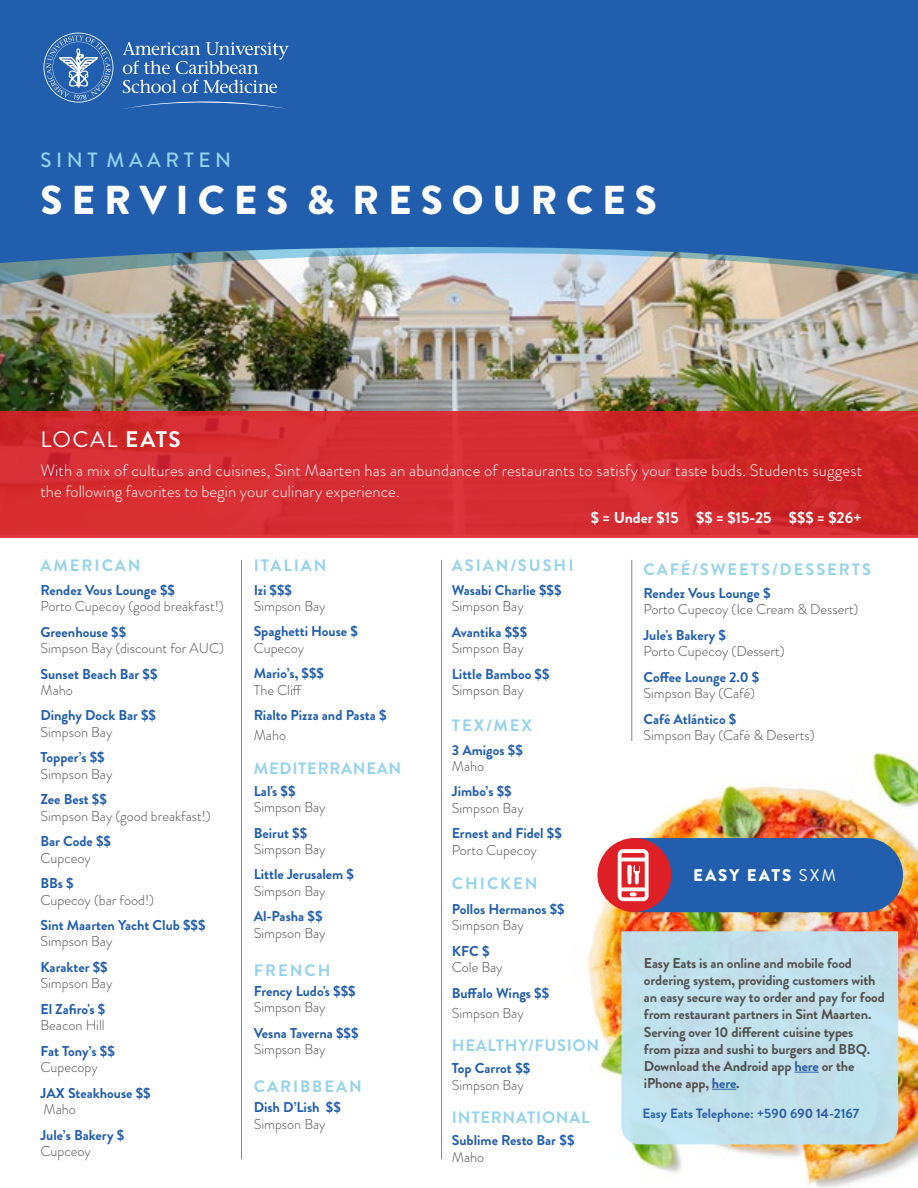
<style>
.page{position:relative;width:918px;height:1188px;background:#fff}
.page>*{position:absolute;margin:0;border:0;box-sizing:border-box;transform-origin:0 0}
.t1{font:900 40.35px "Brandon Grotesque";color:#fff}
.t2{font:22.5px "Brandon Grotesque";letter-spacing:.065em;color:#fff}
.t3{font:500 20.7px "Brandon Grotesque";color:#94d3eb}
.t4{font:900 16.8px "Brandon Grotesque";letter-spacing:.12em;color:#fff}
.t5{font:300 16.5px/21px "Brandon Grotesque";letter-spacing:.01em;color:#fff}
.t6{font:700 16.5px "Brandon Grotesque";letter-spacing:.12em;color:#94d3eb}
.t7{font:700 16.5px "Brandon Grotesque";letter-spacing:.045em;color:#94d3eb}
.t8{font:700 15.75px "Brandon Grotesque";color:#fff}
.t9{font:700 14.25px "Brandon Grotesque";color:#215ead}
.t10{font:300 14.25px "Brandon Grotesque";color:#4d4d4f}
.t11{font:700 14.25px/17.1px "Brandon Grotesque";letter-spacing:-.01em;color:#4d4d4f}
.t12{font:700 13.5px "Brandon Grotesque";color:#215ead}
.s1{font-weight:700}
.s2{font-weight:400}
.s3{color:#215ead}
</style>
<div class="page">
<img style="left:587px;top:729px;width:331px;height:459px">
<img style="left:0;top:0;width:918px;height:411px">
<svg style="left:123px;top:42px;width:166px;height:67px;background:#4275b9"></svg>
<svg style="left:43px;top:33px;width:70px;height:70px;background:#4a7bbc"></svg>
<svg style="left:0;top:411px;width:918px;height:127px;background:#d32b2f"></svg>
<svg style="left:621px;top:931px;width:277px;height:213px;background:#c0e0ea"></svg>
<svg style="left:794px;top:1072px;width:25px;height:1px"></svg>
<svg style="left:712px;top:1089px;width:24px;height:1px"></svg>
<hr style="left:241px;top:560px;width:1px;height:599px;background:#878a8c">
<hr style="left:441px;top:560px;width:1px;height:599px;background:#878a8c">
<hr style="left:632px;top:560px;width:1px;height:181px;background:#878a8c">
<div style="left:599px;top:838px;width:304px;height:74px;background:#215ead;border-radius:37px"></div>
<div style="left:597px;top:838px;width:74px;height:74px;background:#de1f26;border-radius:50%"></div>
<svg style="left:618px;top:849px;width:31px;height:52px"></svg>
<h3 class="t3" style="left:40px;top:146px;width:192px">S I N T M A A R T E N</h3>
<h1 class="t1" style="left:40px;top:171px;width:618px">S E R V I C E S &amp; R E S O U R C E S</h1>
<h2 class="t2" style="left:41px;top:424px;width:142px">LOCAL <span class="s1">EATS</span></h2>
<p class="t5" style="left:40px;top:460px;width:823px">With a mix of cultures and cuisines, Sint Maarten has an abundance of restaurants to satisfy your taste buds. Students suggest the following favorites to begin your culinary experience.</p>
<p class="t6" style="left:41px;top:554px;width:102px">AMERICAN</p>
<p class="t9" style="left:40px;top:580px;width:136px">Rendez Vous Lounge $$</p>
<p class="t10" style="left:40px;top:597px;width:185px">Porto Cupecoy (good breakfast!)</p>
<p class="t9" style="left:40px;top:622px;width:87px">Greenhouse $$</p>
<p class="t10" style="left:40px;top:638px;width:185px">Simpson Bay (discount for AUC)</p>
<p class="t9" style="left:40px;top:664px;width:119px">Sunset Beach Bar $$</p>
<p class="t10" style="left:40px;top:680px;width:34px">Maho</p>
<p class="t9" style="left:40px;top:706px;width:117px">Dinghy Dock Bar $$</p>
<p class="t10" style="left:40px;top:722px;width:73px">Simpson Bay</p>
<p class="t9" style="left:40px;top:747px;width:66px">Topper’s $$</p>
<p class="t10" style="left:40px;top:764px;width:73px">Simpson Bay</p>
<p class="t9" style="left:40px;top:789px;width:68px">Zee Best $$</p>
<p class="t10" style="left:40px;top:806px;width:172px">Simpson Bay (good breakfast!)</p>
<p class="t9" style="left:40px;top:831px;width:72px">Bar Code $$</p>
<p class="t10" style="left:40px;top:848px;width:52px">Cupceoy</p>
<p class="t9" style="left:40px;top:873px;width:35px">BBs $</p>
<p class="t10" style="left:40px;top:890px;width:115px">Cupecoy (bar food!)</p>
<p class="t9" style="left:40px;top:915px;width:167px">Sint Maarten Yacht Club $$$</p>
<p class="t10" style="left:40px;top:932px;width:73px">Simpson Bay</p>
<p class="t9" style="left:40px;top:957px;width:69px">Karakter $$</p>
<p class="t10" style="left:40px;top:974px;width:73px">Simpson Bay</p>
<p class="t9" style="left:40px;top:999px;width:66px">El Zafiro's $</p>
<p class="t10" style="left:40px;top:1016px;width:66px">Beacon Hill</p>
<p class="t9" style="left:40px;top:1041px;width:76px">Fat Tony’s $$</p>
<p class="t10" style="left:40px;top:1058px;width:59px">Cupecopy</p>
<p class="t9" style="left:40px;top:1083px;width:112px">JAX Steakhouse $$</p>
<p class="t10" style="left:44px;top:1099px;width:34px">Maho</p>
<p class="t9" style="left:40px;top:1125px;width:85px">Jule’s Bakery $</p>
<p class="t10" style="left:40px;top:1141px;width:52px">Cupceoy</p>
<p class="t6" style="left:254px;top:554px;width:74px">ITALIAN</p>
<p class="t9" style="left:254px;top:580px;width:40px">Izi $$$</p>
<p class="t10" style="left:254px;top:597px;width:73px">Simpson Bay</p>
<p class="t9" style="left:254px;top:622px;width:106px">Spaghetti House $</p>
<p class="t10" style="left:254px;top:638px;width:52px">Cupecoy</p>
<p class="t9" style="left:254px;top:663px;width:72px">Mario’s, $$$</p>
<p class="t10" style="left:254px;top:680px;width:50px">The Cliff</p>
<p class="t9" style="left:254px;top:705px;width:134px">Rialto Pizza and Pasta $</p>
<p class="t10" style="left:254px;top:725px;width:34px">Maho</p>
<p class="t7" style="left:254px;top:757px;width:149px">MEDITERRANEAN</p>
<p class="t9" style="left:254px;top:781px;width:43px">Lal's $$</p>
<p class="t10" style="left:254px;top:797px;width:73px">Simpson Bay</p>
<p class="t9" style="left:254px;top:823px;width:55px">Beirut $$</p>
<p class="t10" style="left:254px;top:839px;width:73px">Simpson Bay</p>
<p class="t9" style="left:254px;top:865px;width:102px">Little Jerusalem $</p>
<p class="t10" style="left:254px;top:881px;width:73px">Simpson Bay</p>
<p class="t9" style="left:254px;top:906px;width:70px">Al-Pasha $$</p>
<p class="t10" style="left:254px;top:923px;width:73px">Simpson Bay</p>
<p class="t6" style="left:254px;top:958px;width:78px">FRENCH</p>
<p class="t9" style="left:254px;top:981px;width:103px">Frency Ludo's $$$</p>
<p class="t10" style="left:254px;top:998px;width:73px">Simpson Bay</p>
<p class="t9" style="left:254px;top:1023px;width:106px">Vesna Taverna $$$</p>
<p class="t10" style="left:254px;top:1040px;width:73px">Simpson Bay</p>
<p class="t6" style="left:254px;top:1075px;width:109px">CARIBBEAN</p>
<p class="t9" style="left:254px;top:1097px;width:89px">Dish D’Lish $$</p>
<p class="t10" style="left:254px;top:1114px;width:73px">Simpson Bay</p>
<p class="t6" style="left:452px;top:554px;width:123px">ASIAN/SUSHI</p>
<p class="t9" style="left:452px;top:580px;width:111px">Wasabi Charlie $$$</p>
<p class="t10" style="left:452px;top:597px;width:73px">Simpson Bay</p>
<p class="t9" style="left:452px;top:622px;width:77px">Avantika $$$</p>
<p class="t10" style="left:452px;top:638px;width:73px">Simpson Bay</p>
<p class="t9" style="left:452px;top:664px;width:99px">Little Bamboo $$</p>
<p class="t10" style="left:452px;top:680px;width:73px">Simpson Bay</p>
<p class="t6" style="left:452px;top:714px;width:82px">TEX/MEX</p>
<p class="t9" style="left:452px;top:740px;width:73px">3 Amigos $$</p>
<p class="t10" style="left:452px;top:756px;width:34px">Maho</p>
<p class="t9" style="left:452px;top:782px;width:61px">Jimbo’s $$</p>
<p class="t10" style="left:452px;top:798px;width:73px">Simpson Bay</p>
<p class="t9" style="left:452px;top:824px;width:112px">Ernest and Fidel $$</p>
<p class="t10" style="left:452px;top:840px;width:86px">Porto Cupecoy</p>
<p class="t6" style="left:452px;top:872px;width:87px">CHICKEN</p>
<p class="t8" style="left:591px;top:507px;width:273px">$ = Under $15 $$ = $15-25 $$$ = $26+</p>
<p class="t6" style="left:644px;top:557px;width:229px">CAFÉ/SWEETS/DESSERTS</p>
<p class="t9" style="left:644px;top:583px;width:128px">Rendez Vous Lounge $</p>
<p class="t10" style="left:644px;top:600px;width:217px">Porto Cupecoy (Ice Cream &amp; Dessert)</p>
<p class="t9" style="left:644px;top:625px;width:84px">Jule's Bakery $</p>
<p class="t10" style="left:644px;top:642px;width:143px">Porto Cupecoy (Dessert)</p>
<p class="t9" style="left:644px;top:667px;width:117px">Coffee Lounge 2.0 $</p>
<p class="t10" style="left:644px;top:684px;width:113px">Simpson Bay (Café)</p>
<p class="t9" style="left:644px;top:709px;width:94px">Café Atlántico $</p>
<p class="t10" style="left:644px;top:725px;width:173px">Simpson Bay (Café &amp; Deserts)</p>
<p class="t4" style="left:693px;top:864px;width:145px">EASY EATS <span class="s2">SXM</span></p>
<p class="t9" style="left:452px;top:899px;width:114px">Pollos Hermanos $$</p>
<p class="t10" style="left:452px;top:916px;width:73px">Simpson Bay</p>
<p class="t9" style="left:452px;top:941px;width:39px">KFC $</p>
<p class="t10" style="left:452px;top:958px;width:52px">Cole Bay</p>
<p class="t9" style="left:452px;top:983px;width:99px">Buffalo Wings $$</p>
<p class="t10" style="left:452px;top:1003px;width:73px">Simpson Bay</p>
<p class="t7" style="left:452px;top:1034px;width:149px">HEALTHY/FUSION</p>
<p class="t9" style="left:452px;top:1059px;width:80px">Top Carrot $$</p>
<p class="t10" style="left:452px;top:1075px;width:73px">Simpson Bay</p>
<p class="t7" style="left:452px;top:1106px;width:139px">INTERNATIONAL</p>
<p class="t9" style="left:452px;top:1131px;width:124px">Sublime Resto Bar $$</p>
<p class="t10" style="left:452px;top:1147px;width:34px">Maho</p>
<p class="t11" style="left:644px;top:955px;width:242px">Easy Eats is an online and mobile food ordering system, providing customers with an easy secure way to order and pay for food from restaurant partners in Sint Maarten.<br>Serving over 10 different cuisine types<br>from pizza and sushi to burgers and BBQ.<br>Download the Android app <span class="s3">here</span> or the iPhone app, <span class="s3">here</span>.</p>
<p class="t12" style="left:642px;top:1103px;width:218px">Easy Eats Telephone: +590 690 14-2167</p>
</div>
